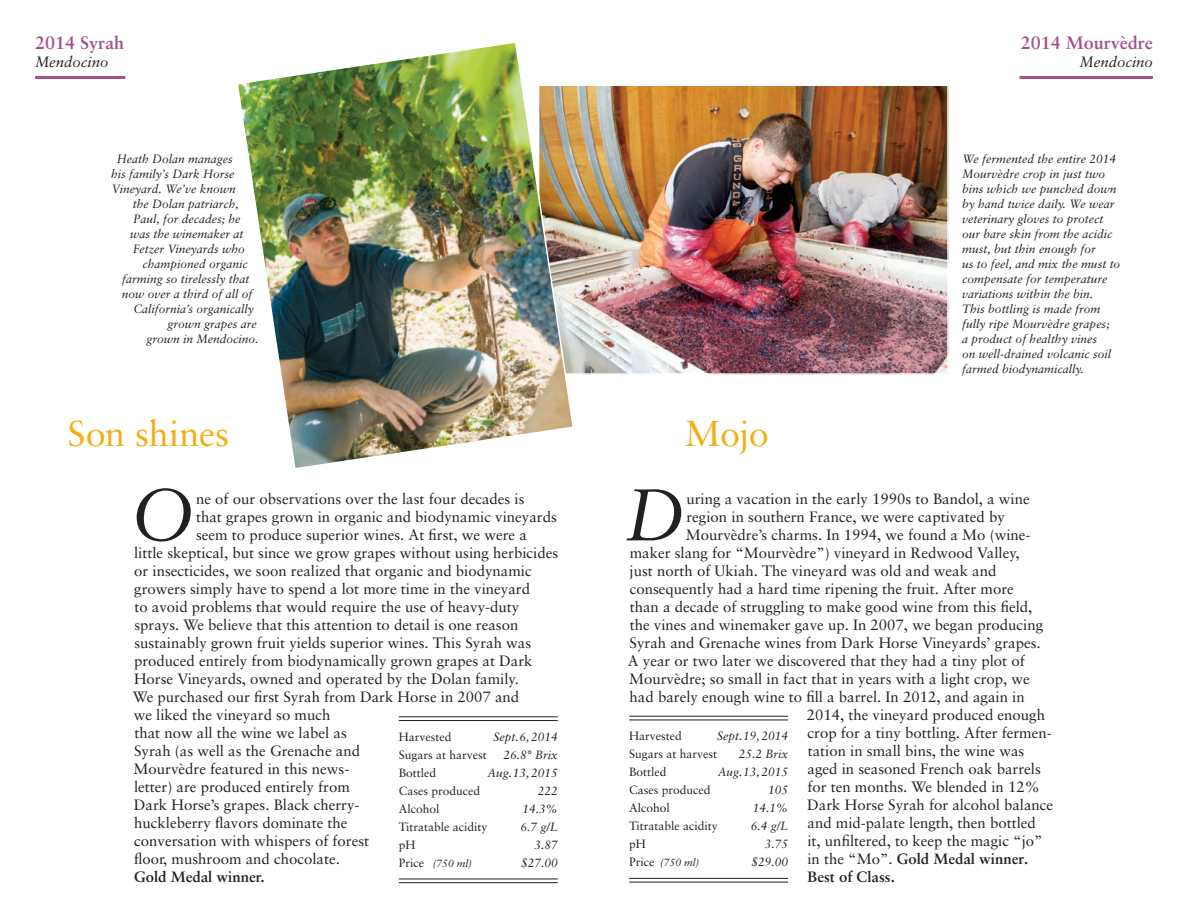
<style>
.page{position:relative;width:1188px;height:918px;background:#fff}
.page>*{position:absolute;margin:0;border:0;box-sizing:border-box;transform-origin:0 0}
.t1{font:italic 73.2px "Sabon";color:#231f20}
.t2{font:36px "Sabon";letter-spacing:-.015em;color:#f1af14}
.t3{font:700 18px "Sabon";color:#a3508a}
.t4{font:15px "Sabon";color:#231f20}
.t5{font:700 15px "Sabon";color:#231f20}
.t6{font:italic 15px "Sabon";color:#231f20}
.t7{font:italic 12px/15px "Sabon";color:#231f20}
.t8{font:12px "Sabon";color:#231f20}
.t9{font:italic 10.5px "Sabon";color:#231f20}
.s1{font-style:normal;font-size:12px}
.s2{font-weight:400}
</style>
<div class="page">
<hr style="left:35px;top:76px;width:90px;height:3px;background:#a3508a">
<hr style="left:399px;top:716px;width:159px;height:1px;background:#231f20">
<hr style="left:399px;top:720px;width:159px;height:1px;background:#231f20">
<hr style="left:399px;top:879px;width:159px;height:1px;background:#231f20">
<hr style="left:399px;top:882px;width:159px;height:1px;background:#231f20">
<hr style="left:1020px;top:76px;width:133px;height:3px;background:#a3508a">
<hr style="left:629px;top:716px;width:159px;height:1px;background:#231f20">
<hr style="left:629px;top:720px;width:159px;height:1px;background:#231f20">
<hr style="left:629px;top:878px;width:159px;height:1px;background:#231f20">
<hr style="left:629px;top:882px;width:159px;height:1px;background:#231f20">
<img style="left:575px;top:88px;width:371px;height:284px">
<div style="left:538px;top:85px;width:411px;height:290px;border:2px solid #fff"></div>
<img style="left:238px;top:43px;width:337px;height:425px">
<p class="t3" style="left:35px;top:32px;width:91px">2014 Syrah</p>
<p class="t6" style="left:35px;top:53px;width:75px">Mendocino</p>
<p class="t7" style="left:117px;top:152px;width:118px">Heath Dolan manages</p>
<p class="t7" style="left:111px;top:167px;width:125px">his family’s Dark Horse</p>
<p class="t7" style="left:112px;top:182px;width:126px">Vineyard. We’ve known</p>
<p class="t7" style="left:133px;top:197px;width:108px">the Dolan patriarch,</p>
<p class="t7" style="left:133px;top:212px;width:109px">Paul, for decades; he</p>
<p class="t7" style="left:130px;top:227px;width:115px">was the winemaker at</p>
<p class="t7" style="left:133px;top:242px;width:114px">Fetzer Vineyards who</p>
<p class="t7" style="left:143px;top:257px;width:107px">championed organic</p>
<p class="t7" style="left:122px;top:272px;width:129px">farming so tirelessly that</p>
<p class="t7" style="left:122px;top:287px;width:132px">now over a third of all of</p>
<p class="t7" style="left:133px;top:302px;width:122px">California’s organically</p>
<p class="t7" style="left:168px;top:317px;width:91px">grown grapes are</p>
<p class="t7" style="left:146px;top:332px;width:114px">grown in Mendocino.</p>
<h2 class="t2" style="left:68px;top:412px;width:163px">Son shines</h2>
<h1 class="t1" style="left:130px;top:473px;width:67px">O</h1>
<p class="t4" style="left:196px;top:490px;width:330px">ne of our observations over the last four decades is</p>
<p class="t4" style="left:196px;top:508px;width:362px">that grapes grown in organic and biodynamic vineyards</p>
<p class="t4" style="left:196px;top:526px;width:332px">seem to produce superior wines. At first, we were a</p>
<p class="t4" style="left:134px;top:544px;width:426px">little skeptical, but since we grow grapes without using herbicides</p>
<p class="t4" style="left:134px;top:562px;width:399px">or insecticides, we soon realized that organic and biodynamic</p>
<p class="t4" style="left:134px;top:580px;width:397px">growers simply have to spend a lot more time in the vineyard</p>
<p class="t4" style="left:134px;top:598px;width:387px">to avoid problems that would require the use of heavy-duty</p>
<p class="t4" style="left:134px;top:616px;width:385px">sprays. We believe that this attention to detail is one reason</p>
<p class="t4" style="left:134px;top:634px;width:398px">sustainably grown fruit yields superior wines. This Syrah was</p>
<p class="t4" style="left:134px;top:652px;width:400px">produced entirely from biodynamically grown grapes at Dark</p>
<p class="t4" style="left:134px;top:670px;width:386px">Horse Vineyards, owned and operated by the Dolan family.</p>
<p class="t4" style="left:133px;top:688px;width:388px">We purchased our first Syrah from Dark Horse in 2007 and</p>
<p class="t4" style="left:134px;top:706px;width:198px">we liked the vineyard so much</p>
<p class="t4" style="left:134px;top:724px;width:214px">that now all the wine we label as</p>
<p class="t4" style="left:134px;top:742px;width:227px">Syrah (as well as the Grenache and</p>
<p class="t4" style="left:134px;top:760px;width:217px">Mourvèdre featured in this news-</p>
<p class="t4" style="left:134px;top:778px;width:217px">letter) are produced entirely from</p>
<p class="t4" style="left:134px;top:796px;width:227px">Dark Horse’s grapes. Black cherry-</p>
<p class="t4" style="left:134px;top:814px;width:215px">huckleberry flavors dominate the</p>
<p class="t4" style="left:134px;top:832px;width:237px">conversation with whispers of forest</p>
<p class="t4" style="left:134px;top:850px;width:207px">floor, mushroom and chocolate.</p>
<p class="t5" style="left:134px;top:868px;width:132px">Gold Medal winner.</p>
<p class="t8" style="left:399px;top:729px;width:54px">Harvested</p>
<p class="t7" style="left:494px;top:729px;width:66px">Sept.6, 2014</p>
<p class="t8" style="left:399px;top:747px;width:90px">Sugars at harvest</p>
<p class="t7" style="left:504px;top:747px;width:56px">26.8° Brix</p>
<p class="t8" style="left:399px;top:765px;width:39px">Bottled</p>
<p class="t7" style="left:488px;top:765px;width:72px">Aug.13, 2015</p>
<p class="t8" style="left:399px;top:783px;width:83px">Cases produced</p>
<p class="t7" style="left:538px;top:783px;width:22px">222</p>
<p class="t8" style="left:399px;top:801px;width:42px">Alcohol</p>
<p class="t7" style="left:522px;top:801px;width:37px">14.3%</p>
<p class="t8" style="left:399px;top:819px;width:90px">Titratable acidity</p>
<p class="t7" style="left:520px;top:819px;width:39px">6.7 g/L</p>
<p class="t8" style="left:399px;top:837px;width:18px">pH</p>
<p class="t7" style="left:534px;top:837px;width:25px">3.87</p>
<p class="t9" style="left:399px;top:857px;width:75px"><span class="s1">Price</span> (750 ml)</p>
<p class="t7" style="left:521px;top:855px;width:38px">$27.00</p>
<p class="t3" style="left:1021px;top:32px;width:134px">2014 Mourvèdre</p>
<p class="t6" style="left:1080px;top:53px;width:75px">Mendocino</p>
<h2 class="t2" style="left:685px;top:412px;width:85px">Mojo</h2>
<p class="t7" style="left:962px;top:152px;width:160px">We fermented the entire 2014<br>Mourvèdre crop in just two bins which we punched down by hand twice daily. We wear veterinary gloves to protect our bare skin from the acidic must, but thin enough for<br>us to feel, and mix the must to compensate for temperature variations within the bin.<br>This bottling is made from fully ripe Mourvèdre grapes;<br>a product of healthy vines<br>on well-drained volcanic soil farmed biodynamically.</p>
<h1 class="t1" style="left:625px;top:473px;width:63px">D</h1>
<p class="t4" style="left:686px;top:490px;width:345px">uring a vacation in the early 1990s to Bandol, a wine</p>
<p class="t4" style="left:686px;top:508px;width:320px">region in southern France, we were captivated by</p>
<p class="t4" style="left:686px;top:526px;width:346px">Mourvèdre’s charms. In 1994, we found a Mo (wine-</p>
<p class="t4" style="left:630px;top:544px;width:391px">maker slang for “Mourvèdre”) vineyard in Redwood Valley,</p>
<p class="t4" style="left:630px;top:562px;width:368px">just north of Ukiah. The vineyard was old and weak and</p>
<p class="t4" style="left:630px;top:580px;width:386px">consequently had a hard time ripening the fruit. After more</p>
<p class="t4" style="left:630px;top:598px;width:404px">than a decade of struggling to make good wine from this field,</p>
<p class="t4" style="left:630px;top:616px;width:415px">the vines and winemaker gave up. In 2007, we began producing</p>
<p class="t4" style="left:630px;top:634px;width:413px">Syrah and Grenache wines from Dark Horse Vineyards’ grapes.</p>
<p class="t4" style="left:628px;top:652px;width:398px">A year or two later we discovered that they had a tiny plot of</p>
<p class="t4" style="left:629px;top:670px;width:402px">Mourvèdre; so small in fact that in years with a light crop, we</p>
<p class="t4" style="left:630px;top:688px;width:397px">had barely enough wine to fill a barrel. In 2012, and again in</p>
<p class="t4" style="left:807px;top:706px;width:240px">2014, the vineyard produced enough</p>
<p class="t4" style="left:808px;top:724px;width:246px">crop for a tiny bottling. After fermen-</p>
<p class="t4" style="left:808px;top:742px;width:218px">tation in small bins, the wine was</p>
<p class="t4" style="left:808px;top:760px;width:235px">aged in seasoned French oak barrels</p>
<p class="t4" style="left:807px;top:778px;width:234px">for ten months. We blended in 12%</p>
<p class="t4" style="left:807px;top:796px;width:247px">Dark Horse Syrah for alcohol balance</p>
<p class="t4" style="left:808px;top:814px;width:230px">and mid-palate length, then bottled</p>
<p class="t4" style="left:807px;top:832px;width:237px">it, unfiltered, to keep the magic “jo”</p>
<p class="t5" style="left:807px;top:850px;width:222px"><span class="s2">in the “Mo”.</span> Gold Medal winner.</p>
<p class="t5" style="left:807px;top:868px;width:89px">Best of Class.</p>
<p class="t8" style="left:629px;top:729px;width:54px">Harvested</p>
<p class="t7" style="left:717px;top:728px;width:72px">Sept.19, 2014</p>
<p class="t8" style="left:629px;top:747px;width:90px">Sugars at harvest</p>
<p class="t7" style="left:739px;top:746px;width:51px">25.2 Brix</p>
<p class="t8" style="left:629px;top:765px;width:39px">Bottled</p>
<p class="t7" style="left:718px;top:764px;width:72px">Aug.13, 2015</p>
<p class="t8" style="left:629px;top:783px;width:83px">Cases produced</p>
<p class="t7" style="left:768px;top:782px;width:22px">105</p>
<p class="t8" style="left:629px;top:801px;width:42px">Alcohol</p>
<p class="t7" style="left:753px;top:800px;width:37px">14.1%</p>
<p class="t8" style="left:629px;top:819px;width:90px">Titratable acidity</p>
<p class="t7" style="left:751px;top:818px;width:39px">6.4 g/L</p>
<p class="t8" style="left:629px;top:837px;width:18px">pH</p>
<p class="t7" style="left:765px;top:836px;width:25px">3.75</p>
<p class="t9" style="left:629px;top:856px;width:72px"><span class="s1">Price</span> (750 ml)</p>
<p class="t7" style="left:751px;top:854px;width:38px">$29.00</p>
</div>
